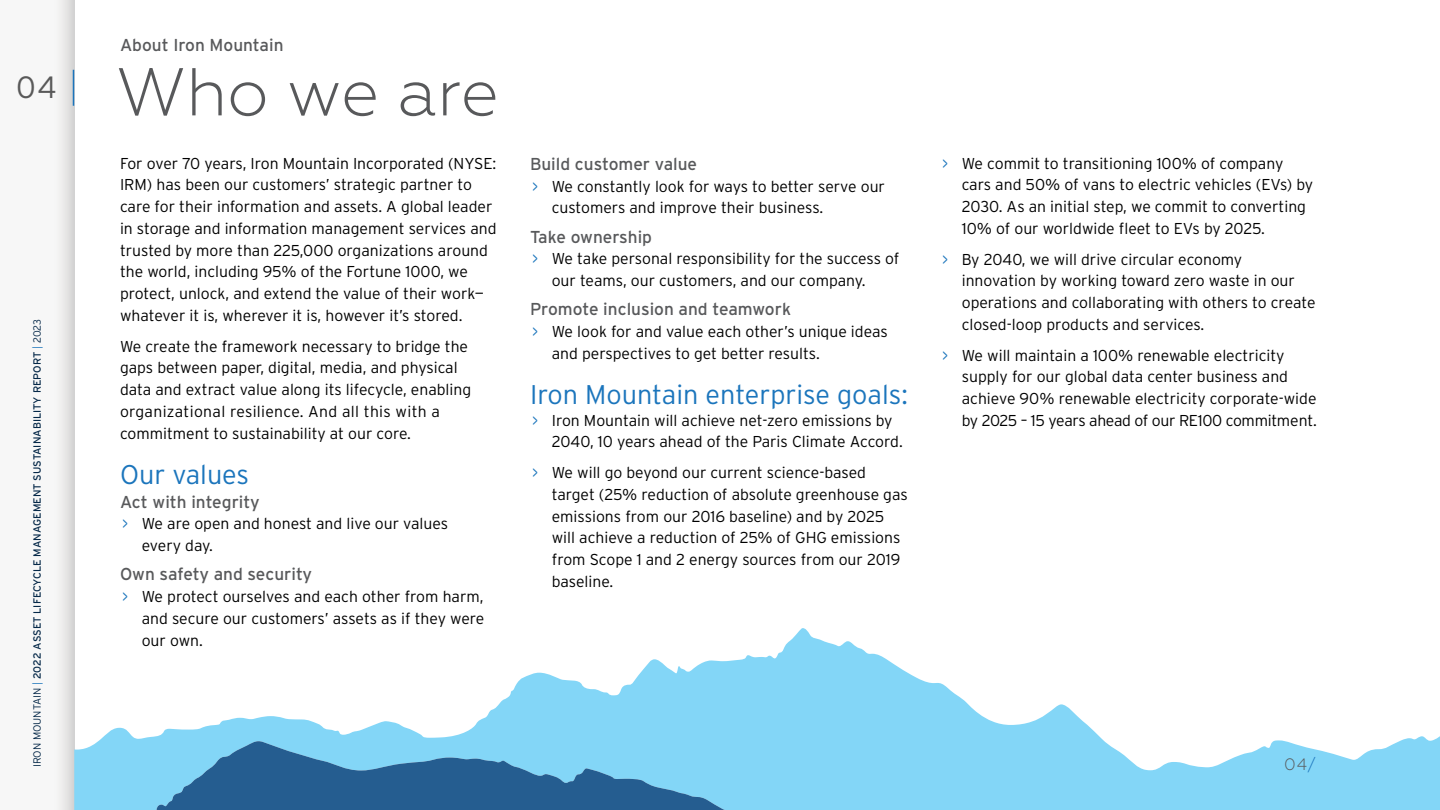
<style>
.page{position:relative;width:1440px;height:810px;background:#fff}
.page>*{position:absolute;margin:0;border:0;box-sizing:border-box;transform-origin:0 0}
.t1{font:300 67.5px "Geometria";color:#58595b}
.t2{font:300 30.75px "Interstate";color:#595959}
.t3{font:300 27px "Interstate";color:#1b75bc}
.t4{font:17.25px "Interstate";color:#58595b}
.t5{font:300 16.5px "Geometria";color:#58595b}
.t6{font:300 15.75px/21.8px "Interstate";color:#000}
.t7{font:10.5px "Interstate";color:#052848}
.s1{font-weight:300}
.s2{font-weight:300;color:#1b75bc}
.s3{color:#1b75bc}
</style>
<div class="page">
<div style="left:0;top:0;width:74px;height:810px;background:#f7f7f7"></div>
<svg style="left:74px;top:628px;width:1366px;height:182px"></svg>
<svg style="left:75px;top:741px;width:1166px;height:69px;fill:#83d6f7"></svg>
<hr style="left:73px;top:70px;width:1px;height:36px;background:#1b75bc">
<h2 class="t2" style="left:16px;top:70px;width:42px">04</h2>
<p class="t7" style="left:31px;top:767px;width:450px;rotate:-90deg"><span class="s1">IRON MOUNTAIN</span> <span class="s2">|</span> 2022 ASSET LIFECYCLE MANAGEMENT SUSTAINABILITY REPORT <span class="s2">|</span> <span class="s1">2023</span></p>
<p class="t4" style="left:120px;top:36px;width:165px">About Iron Mountain</p>
<h1 class="t1" style="left:116px;top:53px;width:385px">Who we are</h1>
<p class="t6" style="left:120px;top:152px;width:378px">For over 70 years, Iron Mountain Incorporated (NYSE:<br>IRM) has been our customers’ strategic partner to care for their information and assets. A global leader in storage and information management services and trusted by more than 225,000 organizations around the world, including 95% of the Fortune 1000, we protect, unlock, and extend the value of their work— whatever it is, wherever it is, however it’s stored.</p>
<p class="t6" style="left:120px;top:335px;width:353px">We create the framework necessary to bridge the gaps between paper, digital, media, and physical data and extract value along its lifecycle, enabling organizational resilience. And all this with a commitment to sustainability at our core.</p>
<h3 class="t3" style="left:120px;top:459px;width:131px">Our values</h3>
<p class="t4" style="left:120px;top:492px;width:141px">Act with integrity</p>
<p class="t6" style="left:142px;top:513px;width:308px;text-indent:-19px"><span class="s3">&gt;</span> We are open and honest and live our values every day.</p>
<p class="t4" style="left:120px;top:565px;width:194px">Own safety and security</p>
<p class="t6" style="left:142px;top:586px;width:344px;text-align:justify;text-indent:-19px"><span class="s3">&gt;</span> We protect ourselves and each other from harm, and secure our customers’ assets as if they were our own.</p>
<p class="t4" style="left:530px;top:154px;width:169px">Build customer value</p>
<p class="t6" style="left:552px;top:175px;width:335px;text-indent:-19px"><span class="s3">&gt;</span> We constantly look for ways to better serve our customers and improve their business.</p>
<p class="t4" style="left:530px;top:227px;width:124px">Take ownership</p>
<p class="t6" style="left:552px;top:248px;width:349px;text-indent:-19px"><span class="s3">&gt;</span> We take personal responsibility for the success of our teams, our customers, and our company.</p>
<p class="t4" style="left:530px;top:300px;width:263px">Promote inclusion and teamwork</p>
<p class="t6" style="left:552px;top:320px;width:338px;text-indent:-19px"><span class="s3">&gt;</span> We look for and value each other’s unique ideas and perspectives to get better results.</p>
<h3 class="t3" style="left:530px;top:379px;width:379px">Iron Mountain enterprise goals:</h3>
<p class="t6" style="left:552px;top:409px;width:353px;text-indent:-19px"><span class="s3">&gt;</span> Iron Mountain will achieve net-zero emissions by<br>2040, 10 years ahead of the Paris Climate Accord.</p>
<p class="t6" style="left:552px;top:461px;width:358px;text-indent:-19px"><span class="s3">&gt;</span> We will go beyond our current science-based target (25% reduction of absolute greenhouse gas emissions from our 2016 baseline) and by 2025 will achieve a reduction of 25% of GHG emissions from Scope 1 and 2 energy sources from our 2019 baseline.</p>
<p class="t6" style="left:962px;top:152px;width:353px;text-indent:-19px"><span class="s3">&gt;</span> We commit to transitioning 100% of company cars and 50% of vans to electric vehicles (EVs) by 2030. As an initial step, we commit to converting 10% of our worldwide fleet to EVs by 2025.</p>
<p class="t6" style="left:962px;top:248px;width:355px;text-indent:-19px"><span class="s3">&gt;</span> By 2040, we will drive circular economy innovation by working toward zero waste in our operations and collaborating with others to create closed-loop products and services.</p>
<p class="t6" style="left:962px;top:344px;width:357px;text-indent:-19px"><span class="s3">&gt;</span> We will maintain a 100% renewable electricity supply for our global data center business and achieve 90% renewable electricity corporate-wide by 2025 – 15 years ahead of our RE100 commitment.</p>
<p class="t5" style="left:1284px;top:754px;width:33px">04<span class="s3">/</span></p>
</div>
